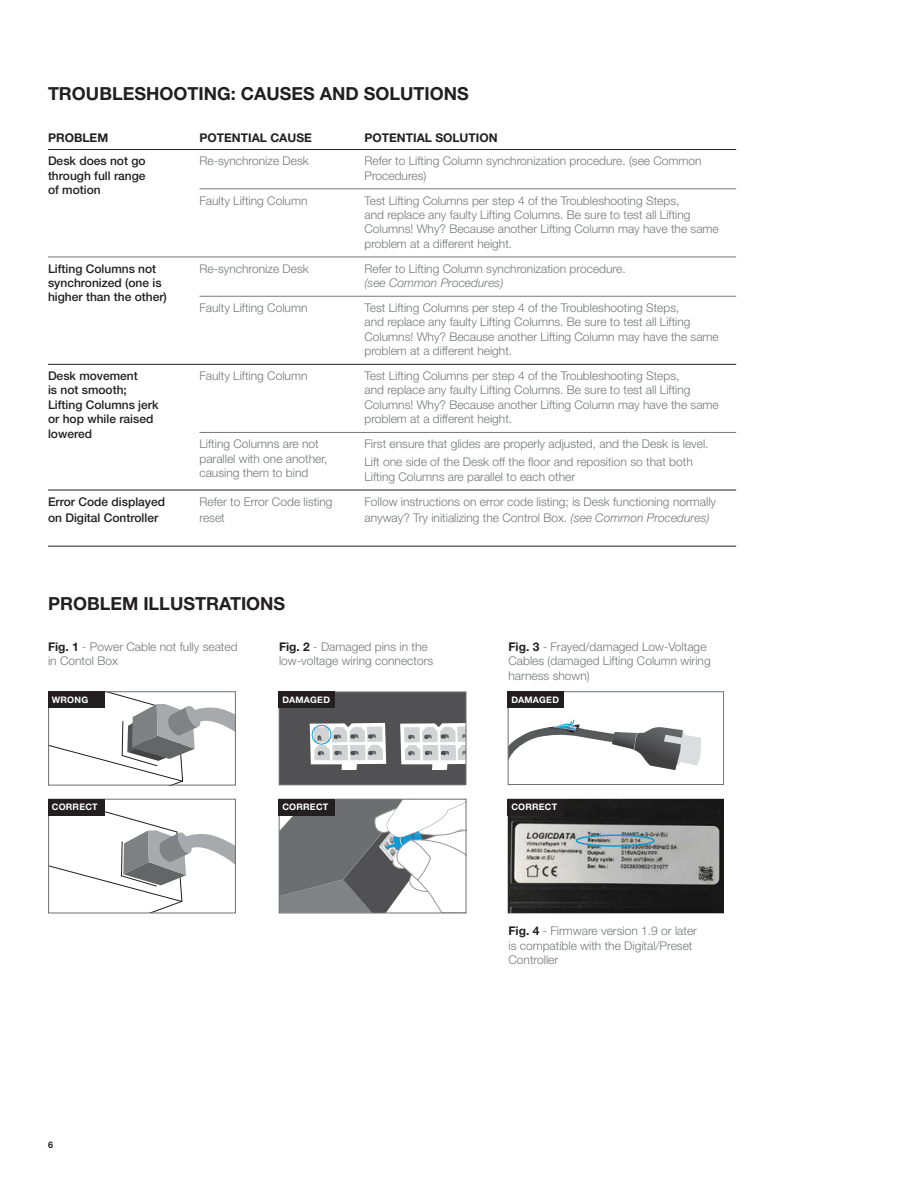
<style>
.page{position:relative;width:918px;height:1188px;background:#fff}
.page>*{position:absolute;margin:0;border:0;box-sizing:border-box;transform-origin:0 0}
.t1{font:700 18px "Helvetica Neue LT Pro";color:#231f20}
.t2{font:300 12px/14.4px "Helvetica Neue LT Pro";color:#747678}
.t3{font:500 12px "Helvetica Neue LT Pro";color:#231f20}
.t4{font:700 12px "Helvetica Neue LT Pro";color:#231f20}
.t5{font:italic 300 12px "Helvetica Neue LT Pro";color:#747678}
.t6{font:700 9px "Helvetica Neue LT Pro";letter-spacing:.025em;color:#fff}
.t7{font:700 9px "Helvetica Neue LT Pro";color:#231f20}
.s1{font-style:italic}
.s2{font-weight:700;color:#231f20}
</style>
<div class="page">
<hr style="left:48px;top:149px;width:688px;height:1px;background:#231f20">
<hr style="left:200px;top:189px;width:536px;height:1px;background:#747678">
<hr style="left:48px;top:257px;width:688px;height:1px;background:#747678">
<hr style="left:200px;top:296px;width:536px;height:1px;background:#747678">
<hr style="left:48px;top:364px;width:688px;height:1px;background:#231f20">
<hr style="left:200px;top:432px;width:536px;height:1px;background:#747678">
<hr style="left:48px;top:490px;width:688px;height:1px;background:#231f20">
<hr style="left:48px;top:546px;width:688px;height:1px;background:#231f20">
<svg style="left:50px;top:693px;width:184px;height:90px"></svg>
<div style="left:48px;top:691px;width:188px;height:94px;border:1px solid #6c7071"></div>
<svg style="left:510px;top:720px;width:191px;height:50px"></svg>
<div style="left:508px;top:691px;width:216px;height:94px;border:1px solid #6c7071"></div>
<svg style="left:50px;top:811px;width:184px;height:100px"></svg>
<div style="left:48px;top:799px;width:188px;height:114px;border:1px solid #6c7071"></div>
<div style="left:48px;top:691px;width:57px;height:17px;background:#231f20"></div>
<div style="left:508px;top:691px;width:56px;height:17px;background:#231f20"></div>
<div style="left:48px;top:799px;width:57px;height:17px;background:#231f20"></div>
<svg style="left:281px;top:801px;width:183px;height:110px"></svg>
<div style="left:279px;top:799px;width:187px;height:114px;border:1px solid #6c7071"></div>
<div style="left:279px;top:799px;width:56px;height:17px;background:#231f20"></div>
<img style="left:508px;top:799px;width:216px;height:114px">
<div style="left:508px;top:799px;width:56px;height:17px;background:#231f20"></div>
<div style="left:279px;top:692px;width:187px;height:93px;background:#515153"></div>
<svg style="left:310px;top:723px;width:76px;height:47px;background:#c9cbcd"></svg>
<svg style="left:400px;top:723px;width:64px;height:47px;background:#cdcdce"></svg>
<div style="left:279px;top:692px;width:187px;height:93px;border:1px solid #6c7071"></div>
<div style="left:279px;top:691px;width:56px;height:17px;background:#231f20"></div>
<div style="left:576px;top:835px;width:79px;height:12px;border:2px solid #0b9ad6;border-radius:50%"></div>
<h1 class="t1" style="left:48px;top:88px;width:422px">TROUBLESHOOTING: CAUSES AND SOLUTIONS</h1>
<p class="t4" style="left:48px;top:133px;width:62px">PROBLEM</p>
<p class="t4" style="left:200px;top:133px;width:114px">POTENTIAL CAUSE</p>
<p class="t4" style="left:365px;top:133px;width:135px">POTENTIAL SOLUTION</p>
<p class="t3" style="left:48px;top:157px;width:99px">Desk does not go</p>
<p class="t2" style="left:200px;top:155px;width:111px">Re-synchronize Desk</p>
<p class="t2" style="left:365px;top:155px;width:339px">Refer to Lifting Column synchronization procedure. (see Common</p>
<p class="t3" style="left:48px;top:171px;width:99px">through full range</p>
<p class="t2" style="left:364px;top:169px;width:64px">Procedures)</p>
<p class="t3" style="left:48px;top:185px;width:54px">of motion</p>
<p class="t2" style="left:200px;top:194px;width:109px">Faulty Lifting Column</p>
<p class="t2" style="left:365px;top:194px;width:356px">Test Lifting Columns per step 4 of the Troubleshooting Steps,<br>and replace any faulty Lifting Columns. Be sure to test all Lifting Columns! Why? Because another Lifting Column may have the same problem at a different height.</p>
<p class="t3" style="left:48px;top:264px;width:110px">Lifting Columns not</p>
<p class="t2" style="left:200px;top:262px;width:111px">Re-synchronize Desk</p>
<p class="t2" style="left:365px;top:262px;width:263px">Refer to Lifting Column synchronization procedure.</p>
<p class="t3" style="left:48px;top:278px;width:115px">synchronized (one is</p>
<p class="t5" style="left:364px;top:278px;width:140px">(see Common Procedures)</p>
<p class="t3" style="left:48px;top:293px;width:120px">higher than the other)</p>
<p class="t2" style="left:200px;top:302px;width:109px">Faulty Lifting Column</p>
<p class="t2" style="left:364px;top:302px;width:356px">Test Lifting Columns per step 4 of the Troubleshooting Steps,<br>and replace any faulty Lifting Columns. Be sure to test all Lifting Columns! Why? Because another Lifting Column may have the same problem at a different height.</p>
<p class="t3" style="left:48px;top:371px;width:91px">Desk movement</p>
<p class="t2" style="left:200px;top:370px;width:109px">Faulty Lifting Column</p>
<p class="t2" style="left:365px;top:370px;width:316px">Test Lifting Columns per step 4 of the Troubleshooting Steps,</p>
<p class="t3" style="left:48px;top:386px;width:80px">is not smooth;</p>
<p class="t2" style="left:365px;top:384px;width:328px">and replace any faulty Lifting Columns. Be sure to test all Lifting</p>
<p class="t3" style="left:48px;top:400px;width:112px">Lifting Columns jerk</p>
<p class="t2" style="left:364px;top:398px;width:356px">Columns! Why? Because another Lifting Column may have the same</p>
<p class="t3" style="left:48px;top:415px;width:107px">or hop while raised</p>
<p class="t2" style="left:364px;top:413px;width:149px">problem at a different height.</p>
<p class="t3" style="left:48px;top:429px;width:46px">lowered</p>
<p class="t2" style="left:199px;top:438px;width:121px">Lifting Columns are not</p>
<p class="t2" style="left:365px;top:438px;width:346px">First ensure that glides are properly adjusted, and the Desk is level.</p>
<p class="t2" style="left:199px;top:452px;width:130px">parallel with one another, causing them to bind</p>
<p class="t2" style="left:364px;top:456px;width:330px">Lift one side of the Desk off the floor and reposition so that both<br>Lifting Columns are parallel to each other</p>
<p class="t3" style="left:48px;top:497px;width:119px">Error Code displayed</p>
<p class="t2" style="left:200px;top:495px;width:135px">Refer to Error Code listing</p>
<p class="t2" style="left:365px;top:495px;width:353px">Follow instructions on error code listing; is Desk functioning normally</p>
<p class="t3" style="left:48px;top:513px;width:112px">on Digital Controller</p>
<p class="t2" style="left:200px;top:512px;width:27px">reset</p>
<p class="t2" style="left:364px;top:512px;width:347px">anyway? Try initializing the Control Box. <span class="s1">(see Common Procedures)</span></p>
<h1 class="t1" style="left:48px;top:597px;width:239px">PROBLEM ILLUSTRATIONS</h1>
<p class="t2" style="left:48px;top:641px;width:191px"><span class="s2">Fig. 1</span> - Power Cable not fully seated</p>
<p class="t2" style="left:279px;top:641px;width:150px"><span class="s2">Fig. 2</span> - Damaged pins in the</p>
<p class="t2" style="left:509px;top:641px;width:200px"><span class="s2">Fig. 3</span> - Frayed/damaged Low-Voltage</p>
<p class="t2" style="left:48px;top:655px;width:71px">in Contol Box</p>
<p class="t2" style="left:279px;top:655px;width:156px">low-voltage wiring connectors</p>
<p class="t2" style="left:509px;top:655px;width:204px">Cables (damaged Lifting Column wiring harness shown)</p>
<p class="t6" style="left:52px;top:696px;width:38px">WRONG</p>
<p class="t6" style="left:511px;top:696px;width:49px">DAMAGED</p>
<p class="t6" style="left:282px;top:697px;width:49px">DAMAGED</p>
<p class="t6" style="left:52px;top:804px;width:48px">CORRECT</p>
<p class="t6" style="left:282px;top:804px;width:48px">CORRECT</p>
<p class="t6" style="left:511px;top:804px;width:47px">CORRECT</p>
<p class="t7" style="left:48px;top:1142px;width:7px">6</p>
<p class="t2" style="left:509px;top:925px;width:190px"><span class="s2">Fig. 4</span> - Firmware version 1.9 or later is compatible with the Digital/Preset<br>Controller</p>
</div>
